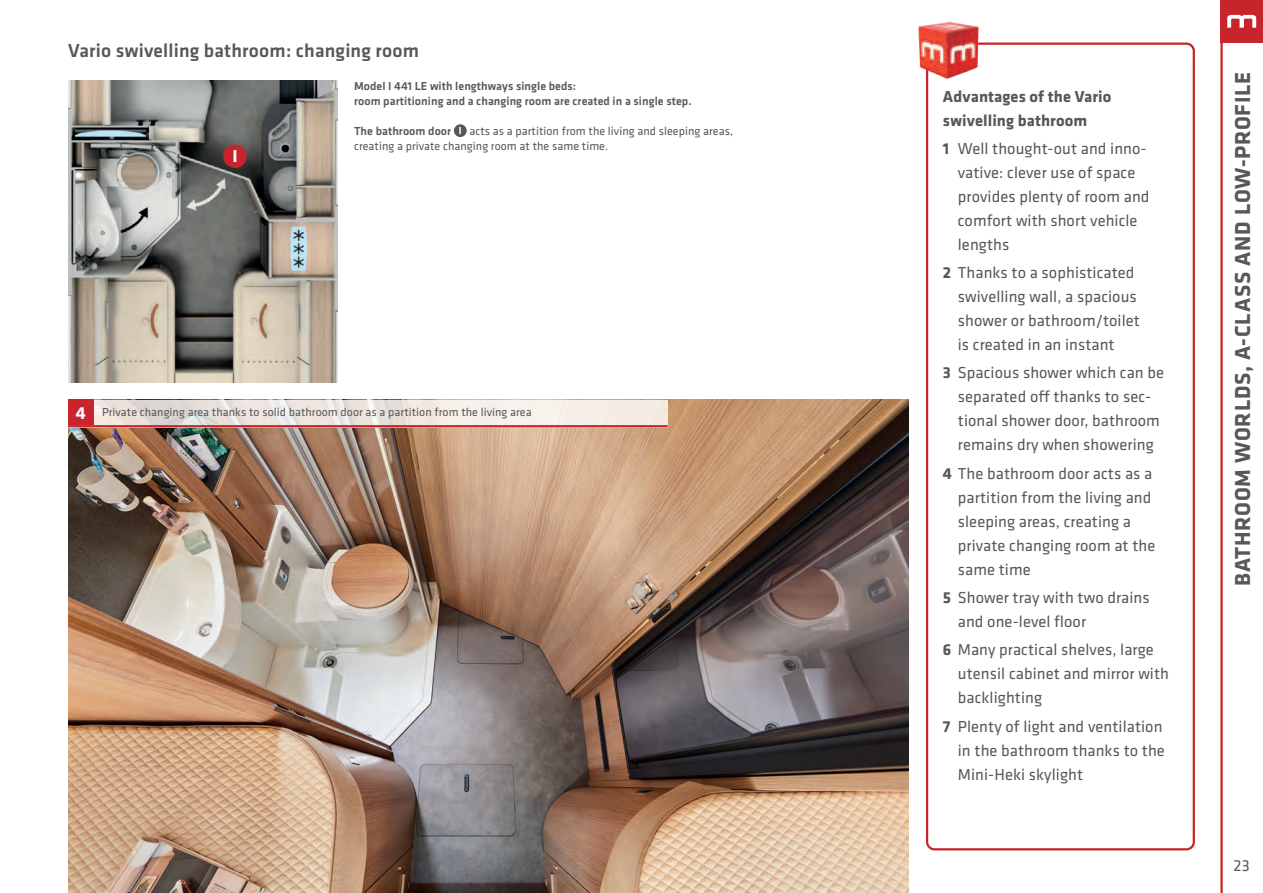
<style>
.page{position:relative;width:1263px;height:893px;background:#fff}
.page>*{position:absolute;margin:0;border:0;box-sizing:border-box;transform-origin:0 0}
.t1{font:700 22.5px "Klavika Basic";letter-spacing:.03em;color:#57585a}
.t2{font:500 19.5px "Klavika Basic";letter-spacing:.01em;color:#57585a}
.t3{font:700 18px "Klavika Basic";color:#fff}
.t4{font:16.5px/24px "Klavika Basic";letter-spacing:.005em;color:#57585a}
.t5{font:700 16.5px/24px "Klavika Basic";letter-spacing:.005em;color:#57585a}
.t6{font:12px/15px "Klavika Basic";letter-spacing:.005em;color:#57585a}
.t7{font:500 12px/15px "Klavika Basic";letter-spacing:.005em;color:#57585a}
.s1{font-weight:700}
</style>
<div class="page">
<hr style="left:1220px;top:0;width:3px;height:893px;background:#c8242b">
<div style="left:1220px;top:0;width:43px;height:43px;background:#c8242b"></div>
<svg style="left:1227px;top:15px;width:29px;height:13px"></svg>
<img style="left:68px;top:81px;width:269px;height:302px">
<div style="left:223px;top:145px;width:24px;height:23px;background:#c8242b;border-radius:50%"></div>
<img style="left:68px;top:400px;width:841px;height:493px">
<div style="left:926px;top:43px;width:269px;height:807px;border:2px solid #c8242b;border-radius:7px"></div>
<img style="left:918px;top:22px;width:64px;height:59px">
<svg style="left:94px;top:400px;width:574px;height:25px;background:#eee7e1"></svg>
<hr style="left:68px;top:425px;width:600px;height:2px;background:#c8242b">
<div style="left:68px;top:400px;width:26px;height:25px;background:#c8242b"></div>
<div style="left:454px;top:124px;width:13px;height:13px;background:#57585a;border-radius:50%"></div>
<p class="t2" style="left:68px;top:37px;width:353px">Vario swivelling bathroom: changing room</p>
<p class="t3" style="left:232px;top:143px;width:7px">I</p>
<p class="t7" style="left:354px;top:78px;width:339px">Model I 441 LE with lengthways single beds:<br>room partitioning and a changing room are created in a single step.</p>
<p class="t7" style="left:354px;top:123px;width:99px">The bathroom door</p>
<p class="t6" style="left:354px;top:123px;width:381px;text-indent:115px">acts as a partition from the living and sleeping areas, creating a private changing room at the same time.</p>
<p class="t3" style="left:76px;top:400px;width:12px">4</p>
<p class="t6" style="left:102px;top:404px;width:431px">Private changing area thanks to solid bathroom door as a partition from the living area</p>
<p class="t5" style="left:943px;top:83px;width:170px">Advantages of the Vario swivelling bathroom</p>
<p class="t4" style="left:958px;top:136px;width:193px;text-indent:-15px"><span class="s1">1</span> Well thought-out and inno&shy;vative: clever use of space provides plenty of room and comfort with short vehicle lengths</p>
<p class="t4" style="left:958px;top:260px;width:184px;text-indent:-15px"><span class="s1">2</span> Thanks to a sophisticated swivelling wall, a spacious shower or bathroom/toilet is created in an instant</p>
<p class="t4" style="left:958px;top:360px;width:208px;text-indent:-15px"><span class="s1">3</span> Spacious shower which can be separated off thanks to sec&shy;tional shower door, bathroom remains dry when showering</p>
<p class="t4" style="left:958px;top:461px;width:199px;text-indent:-15px"><span class="s1">4</span> The bathroom door acts as a partition from the living and sleeping areas, creating a private changing room at the same time</p>
<p class="t4" style="left:958px;top:585px;width:193px;text-indent:-15px"><span class="s1">5</span> Shower tray with two drains and one-level floor</p>
<p class="t4" style="left:958px;top:637px;width:213px;text-indent:-15px"><span class="s1">6</span> Many practical shelves, large utensil cabinet and mirror with backlighting</p>
<p class="t4" style="left:958px;top:713px;width:208px;text-indent:-15px"><span class="s1">7</span> Plenty of light and ventilation in the bathroom thanks to the<br>Mini-Heki skylight</p>
<h1 class="t1" style="left:1226px;top:586px;width:515px;rotate:-90deg">BATHROOM WORLDS, A-CLASS AND LOW-PROFILE</h1>
<p class="t4" style="left:1233px;top:853px;width:18px">23</p>
</div>
